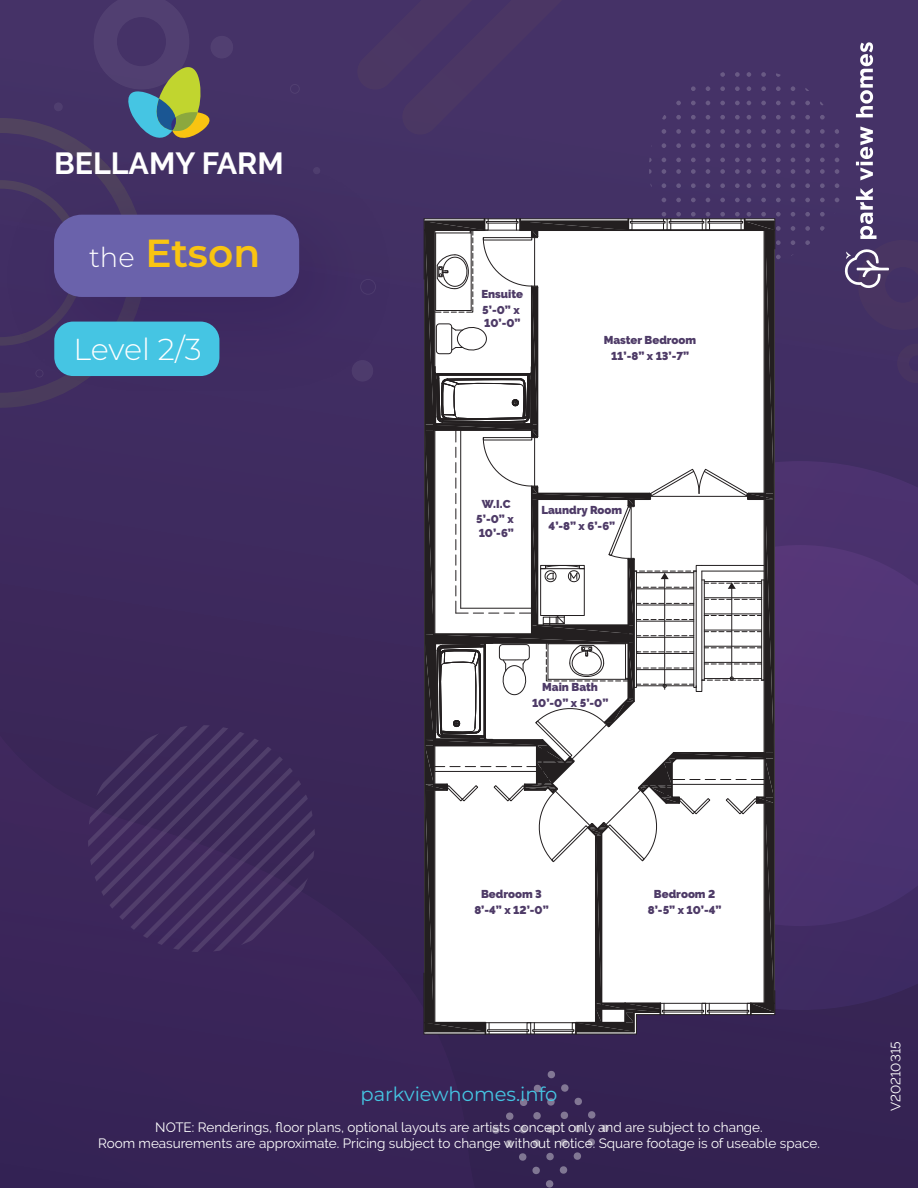
<style>
.page{position:relative;width:918px;height:1188px;background:#fff}
.page>*{position:absolute;margin:0;border:0;box-sizing:border-box;transform-origin:0 0}
.t1{font:600 39.15px "Montserrat";color:#f9c411}
.t2{font:700 30.45px "Raleway";color:#fff}
.t3{font:300 30.3px "Montserrat";letter-spacing:-.01em;color:#fff}
.t4{font:19.5px "Montserrat";color:#45c5e3}
.t5{font:13.5px/16.2px "Raleway";color:#fefefe;text-align:center}
.t6{font:900 11.4px/15.8px "Raleway";color:#4e3b67;text-align:center}
.s1{font-weight:300;font-size:27.45px;color:#fff}
</style>
<div class="page">
<div style="left:0;top:0;width:918px;height:1188px;background:linear-gradient(to right,#3e2a5e,#3d2b5d)"></div>
<svg style="left:88px;top:725px;width:227px;height:11px"></svg>
<svg style="left:492px;top:1070px;width:117px;height:118px"></svg>
<svg style="left:897px;top:344px;width:21px;height:39px"></svg>
<div style="left:357px;top:0;width:209px;height:135px;background:#453267"></div>
<div style="left:211px;top:36px;width:22px;height:22px;background:#513f71;border-radius:50%"></div>
<div style="left:290px;top:84px;width:10px;height:10px;border:1px solid #fff;border-radius:50%"></div>
<svg style="left:747px;top:72px;width:4px;height:5px"></svg>
<svg style="left:761px;top:72px;width:5px;height:5px"></svg>
<svg style="left:776px;top:72px;width:5px;height:5px"></svg>
<svg style="left:791px;top:72px;width:4px;height:5px"></svg>
<svg style="left:805px;top:72px;width:5px;height:5px"></svg>
<svg style="left:820px;top:72px;width:5px;height:5px"></svg>
<svg style="left:835px;top:72px;width:4px;height:5px"></svg>
<svg style="left:747px;top:86px;width:4px;height:5px"></svg>
<svg style="left:761px;top:86px;width:5px;height:5px"></svg>
<svg style="left:776px;top:86px;width:5px;height:5px"></svg>
<svg style="left:791px;top:86px;width:4px;height:5px"></svg>
<svg style="left:805px;top:86px;width:5px;height:5px"></svg>
<svg style="left:820px;top:86px;width:5px;height:5px"></svg>
<svg style="left:835px;top:86px;width:4px;height:5px"></svg>
<svg style="left:747px;top:101px;width:4px;height:4px"></svg>
<svg style="left:761px;top:101px;width:5px;height:4px"></svg>
<svg style="left:776px;top:101px;width:5px;height:4px"></svg>
<svg style="left:791px;top:101px;width:4px;height:4px"></svg>
<svg style="left:805px;top:101px;width:5px;height:4px"></svg>
<svg style="left:820px;top:101px;width:5px;height:4px"></svg>
<svg style="left:835px;top:101px;width:4px;height:4px"></svg>
<svg style="left:747px;top:115px;width:4px;height:5px"></svg>
<svg style="left:761px;top:115px;width:5px;height:5px"></svg>
<svg style="left:776px;top:115px;width:5px;height:5px"></svg>
<svg style="left:791px;top:115px;width:4px;height:5px"></svg>
<svg style="left:805px;top:115px;width:5px;height:5px"></svg>
<svg style="left:820px;top:115px;width:5px;height:5px"></svg>
<svg style="left:835px;top:115px;width:4px;height:5px"></svg>
<svg style="left:747px;top:129px;width:4px;height:5px"></svg>
<svg style="left:761px;top:129px;width:5px;height:5px"></svg>
<svg style="left:776px;top:129px;width:5px;height:5px"></svg>
<svg style="left:791px;top:129px;width:4px;height:5px"></svg>
<svg style="left:805px;top:129px;width:5px;height:5px"></svg>
<svg style="left:820px;top:129px;width:5px;height:5px"></svg>
<svg style="left:791px;top:143px;width:4px;height:5px"></svg>
<svg style="left:805px;top:143px;width:5px;height:5px"></svg>
<svg style="left:820px;top:143px;width:5px;height:5px"></svg>
<svg style="left:791px;top:158px;width:4px;height:4px"></svg>
<svg style="left:805px;top:158px;width:5px;height:4px"></svg>
<svg style="left:820px;top:158px;width:5px;height:4px"></svg>
<svg style="left:649px;top:72px;width:3px;height:5px"></svg>
<svg style="left:662px;top:72px;width:4px;height:5px"></svg>
<svg style="left:676px;top:72px;width:5px;height:5px"></svg>
<svg style="left:691px;top:72px;width:5px;height:5px"></svg>
<svg style="left:706px;top:72px;width:4px;height:5px"></svg>
<svg style="left:720px;top:72px;width:5px;height:5px"></svg>
<svg style="left:735px;top:72px;width:5px;height:5px"></svg>
<svg style="left:649px;top:86px;width:3px;height:5px"></svg>
<svg style="left:662px;top:86px;width:4px;height:5px"></svg>
<svg style="left:676px;top:86px;width:5px;height:5px"></svg>
<svg style="left:691px;top:86px;width:5px;height:5px"></svg>
<svg style="left:706px;top:86px;width:4px;height:5px"></svg>
<svg style="left:720px;top:86px;width:5px;height:5px"></svg>
<svg style="left:735px;top:86px;width:5px;height:5px"></svg>
<svg style="left:649px;top:101px;width:3px;height:4px"></svg>
<svg style="left:662px;top:101px;width:4px;height:4px"></svg>
<svg style="left:676px;top:101px;width:5px;height:4px"></svg>
<svg style="left:691px;top:101px;width:5px;height:4px"></svg>
<svg style="left:706px;top:101px;width:4px;height:4px"></svg>
<svg style="left:720px;top:101px;width:5px;height:4px"></svg>
<svg style="left:735px;top:101px;width:5px;height:4px"></svg>
<svg style="left:649px;top:115px;width:3px;height:5px"></svg>
<svg style="left:662px;top:115px;width:4px;height:5px"></svg>
<svg style="left:676px;top:115px;width:5px;height:5px"></svg>
<svg style="left:691px;top:115px;width:5px;height:5px"></svg>
<svg style="left:706px;top:115px;width:4px;height:5px"></svg>
<svg style="left:720px;top:115px;width:5px;height:5px"></svg>
<svg style="left:735px;top:115px;width:5px;height:5px"></svg>
<svg style="left:649px;top:129px;width:3px;height:5px"></svg>
<svg style="left:662px;top:129px;width:4px;height:5px"></svg>
<svg style="left:676px;top:129px;width:5px;height:5px"></svg>
<svg style="left:691px;top:129px;width:5px;height:5px"></svg>
<svg style="left:706px;top:129px;width:4px;height:5px"></svg>
<svg style="left:720px;top:129px;width:5px;height:5px"></svg>
<svg style="left:735px;top:129px;width:5px;height:5px"></svg>
<svg style="left:791px;top:169px;width:4px;height:5px"></svg>
<svg style="left:805px;top:169px;width:5px;height:5px"></svg>
<svg style="left:820px;top:169px;width:5px;height:5px"></svg>
<svg style="left:791px;top:183px;width:4px;height:5px"></svg>
<svg style="left:805px;top:183px;width:5px;height:5px"></svg>
<svg style="left:820px;top:183px;width:5px;height:5px"></svg>
<svg style="left:791px;top:198px;width:4px;height:4px"></svg>
<svg style="left:805px;top:198px;width:5px;height:4px"></svg>
<svg style="left:820px;top:198px;width:5px;height:4px"></svg>
<svg style="left:791px;top:212px;width:4px;height:5px"></svg>
<svg style="left:805px;top:212px;width:5px;height:5px"></svg>
<svg style="left:820px;top:212px;width:5px;height:5px"></svg>
<svg style="left:791px;top:226px;width:4px;height:5px"></svg>
<svg style="left:805px;top:226px;width:5px;height:5px"></svg>
<svg style="left:820px;top:226px;width:5px;height:5px"></svg>
<svg style="left:791px;top:240px;width:4px;height:5px"></svg>
<svg style="left:805px;top:240px;width:5px;height:5px"></svg>
<svg style="left:820px;top:240px;width:5px;height:5px"></svg>
<svg style="left:791px;top:255px;width:4px;height:4px"></svg>
<svg style="left:805px;top:255px;width:5px;height:4px"></svg>
<svg style="left:820px;top:255px;width:5px;height:4px"></svg>
<svg style="left:781px;top:461px;width:137px;height:549px"></svg>
<div style="left:781px;top:545px;width:137px;height:381px;background:#4f3373"></div>
<div style="left:0;top:736px;width:475px;height:452px;background:#392558"></div>
<svg style="left:0;top:0;width:215px;height:139px"></svg>
<svg style="left:835px;top:126px;width:83px;height:204px"></svg>
<svg style="left:856px;top:42px;width:17px;height:75px"></svg>
<div style="left:0;top:139px;width:418px;height:277px;background:#412e62"></div>
<div style="left:54px;top:215px;width:245px;height:82px;background:#6a62ab;border-radius:28px"></div>
<div style="left:54px;top:322px;width:165px;height:54px;background:#45c5e3;border-radius:19px"></div>
<hr style="left:424px;top:1034px;width:61px;height:1px;background:#231f20">
<hr style="left:576px;top:1034px;width:60px;height:1px;background:#231f20">
<hr style="left:485px;top:1034px;width:46px;height:1px;background:#231f20">
<svg style="left:424px;top:143px;width:357px;height:891px"></svg>
<h2 class="t2" style="left:54px;top:146px;width:231px">BELLAMY FARM</h2>
<h1 class="t1" style="left:89px;top:225px;width:173px"><span class="s1">the</span> Etson</h1>
<h3 class="t3" style="left:73px;top:329px;width:130px">Level 2/3</h3>
<p class="t6" style="left:481px;top:286px;width:43px;text-align:left">Ensuite<br>5’-0” x</p>
<p class="t6" style="left:484px;top:315px;width:38px">10’-0”</p>
<p class="t6" style="left:604px;top:332px;width:94px">Master Bedroom<br>11’-8” x 13’-7”</p>
<p class="t6" style="left:476px;top:496px;width:39px">W.I.C<br>5’-0” x</p>
<p class="t6" style="left:479px;top:525px;width:37px">10’-6”</p>
<p class="t6" style="left:541px;top:502px;width:82px">Laundry Room<br>4’-8” x 6’-6”</p>
<p class="t6" style="left:532px;top:679px;width:78px">Main Bath<br>10’-0” x 5’-0”</p>
<p class="t6" style="left:474px;top:886px;width:76px">Bedroom 3<br>8’-4” x 12’-0”</p>
<h3 class="t4" style="left:361px;top:1081px;width:198px">parkviewhomes.info</h3>
<p class="t6" style="left:648px;top:887px;width:75px">Bedroom 2<br>8’-5” x 10’-4”</p>
<p class="t5" style="left:98px;top:1119px;width:723px">NOTE: Renderings, floor plans, optional layouts are artists concept only and are subject to change.<br>Room measurements are approximate. Pricing subject to change without notice. Square footage is of useable space.</p>
<p class="t5" style="left:888px;top:1111px;width:71px;rotate:-90deg">V20210315</p>
</div>
